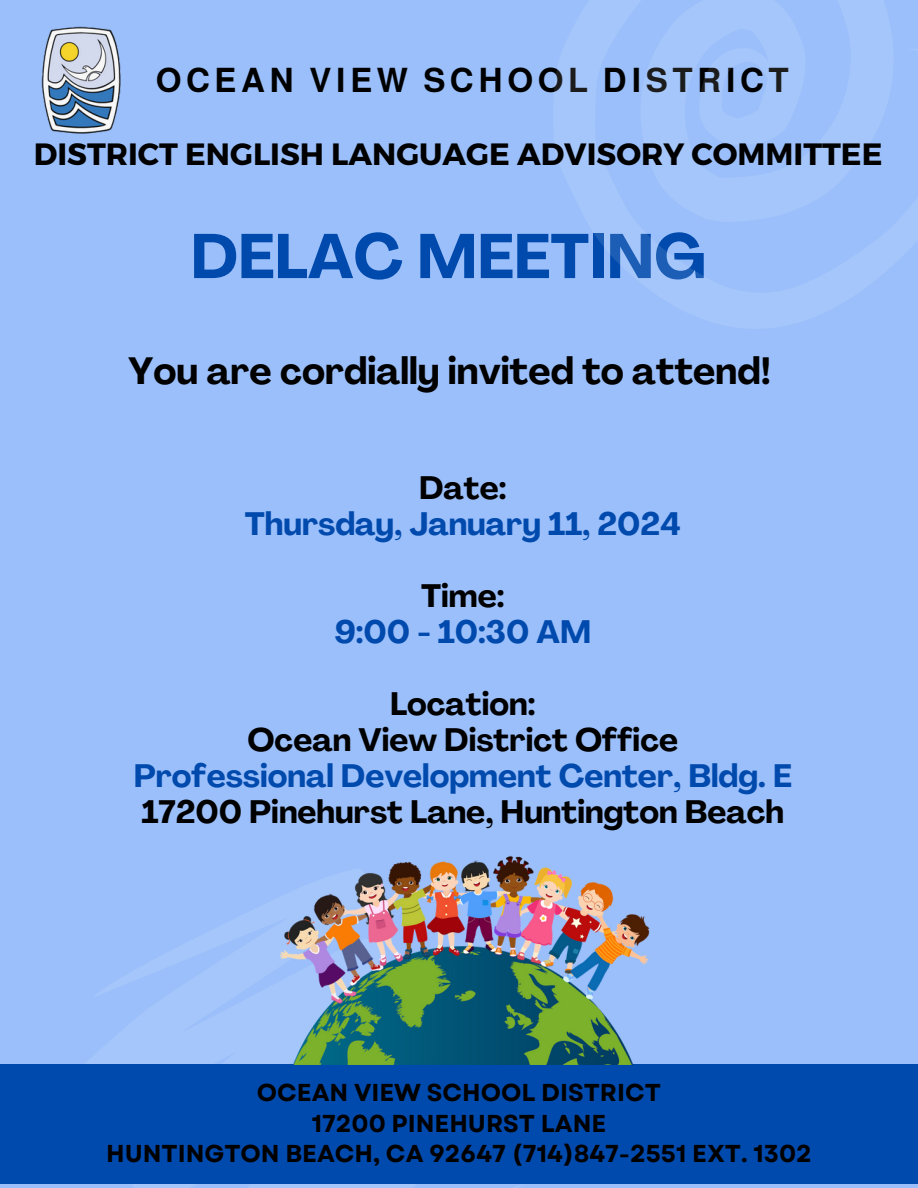
<style>
.page{position:relative;width:918px;height:1188px;background:#9bbffa}
.page>*{position:absolute;margin:0;border:0;box-sizing:border-box;transform-origin:0 0}
.t1{font:700 62.1px "Agrandir";color:#004aad}
.t2{font:700 37.5px "Agrandir";color:#000}
.t3{font:700 33.75px "Almarai";letter-spacing:.135em;color:#000}
.t4{font:700 31.95px "Agrandir";color:#000}
.t5{font:700 31.95px "Agrandir";color:#004aad}
.t6{font:700 30.75px "Montserrat";color:#000}
.t7{font:700 24.45px "Garet";color:#000}
</style>
<div class="page">
<div style="left:0;top:1064px;width:918px;height:120px;background:#004aad"></div>
<img style="left:41px;top:26px;width:80px;height:108px">
<img style="left:279px;top:856px;width:371px;height:209px">
<p class="t3" style="left:156px;top:61px;width:635px">OCEAN VIEW SCHOOL DISTRICT</p>
<p class="t6" style="left:34px;top:134px;width:850px">DISTRICT ENGLISH LANGUAGE ADVISORY COMMITTEE</p>
<p class="t1" style="left:191px;top:232px;width:517px">DELAC MEETING</p>
<p class="t2" style="left:128px;top:356px;width:644px">You are cordially invited to attend!</p>
<p class="t4" style="left:419px;top:475px;width:89px">Date:</p>
<p class="t5" style="left:245px;top:511px;width:438px">Thursday, January 11, 2024</p>
<p class="t4" style="left:421px;top:583px;width:85px">Time:</p>
<p class="t5" style="left:334px;top:619px;width:258px">9:00 - 10:30 AM</p>
<p class="t4" style="left:390px;top:691px;width:147px">Location:</p>
<p class="t4" style="left:247px;top:727px;width:432px">Ocean View District Office</p>
<p class="t5" style="left:134px;top:763px;width:660px">Professional Development Center, Bldg. E</p>
<p class="t4" style="left:142px;top:799px;width:644px">17200 Pinehurst Lane, Huntington Beach</p>
<p class="t7" style="left:257px;top:1075px;width:406px">OCEAN VIEW SCHOOL DISTRICT</p>
<p class="t7" style="left:312px;top:1105px;width:296px">17200 PINEHURST LANE</p>
<p class="t7" style="left:106px;top:1136px;width:707px">HUNTINGTON BEACH, CA 92647 (714)847-2551 EXT. 1302</p>
</div>
